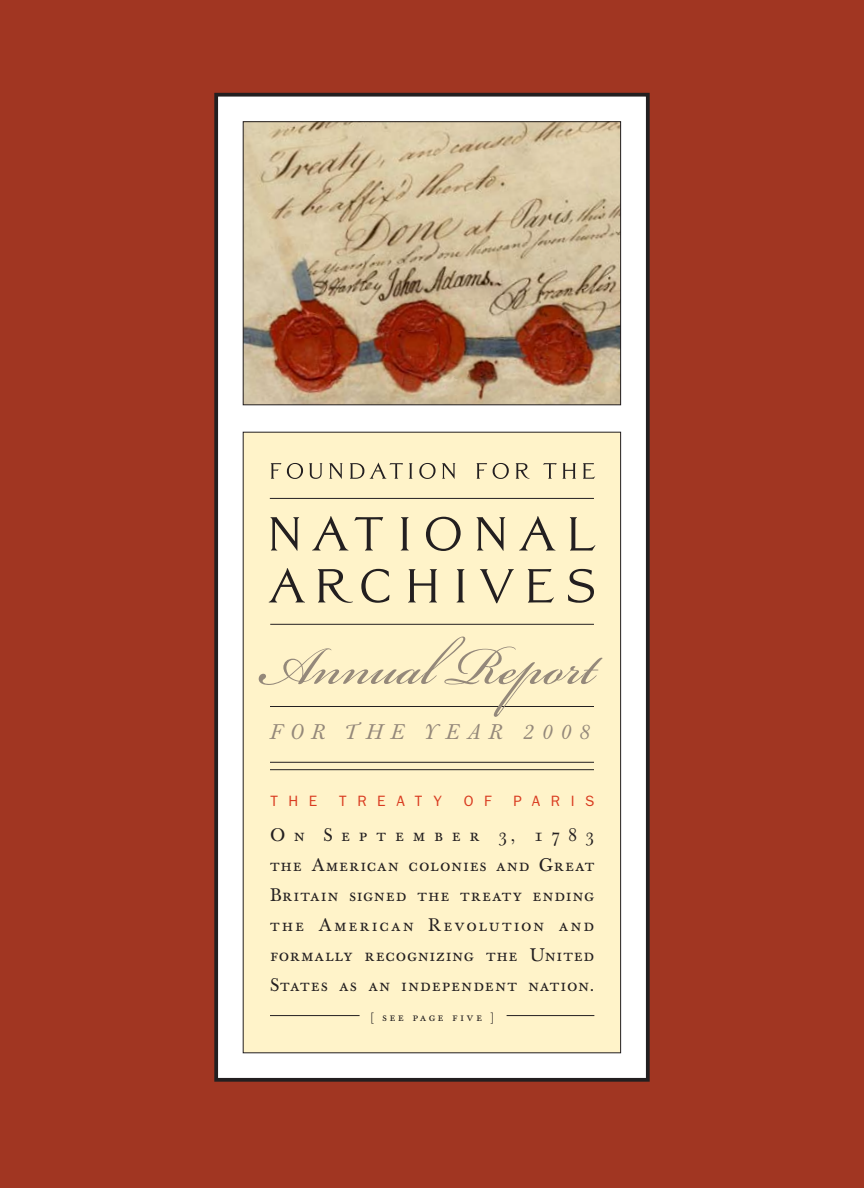
<style>
.page{position:relative;width:864px;height:1188px;background:#a13622}
.page>*{position:absolute;margin:0;border:0;box-sizing:border-box;transform-origin:0 0}
.t1{font:82.5px "Bickham Script MM 400";color:#94887a}
.t2{font:italic 21px "Baskerville Book BQ";letter-spacing:.39em;color:#94887a}
.t3{font:18px/30px "Baskerville Book BQ Reg SC";letter-spacing:.07em;color:#231f20;text-align:justify}
.t4{font:15px "Franklin Gothic";letter-spacing:.7em;color:#d93b20}
.t5{font:12px "Baskerville Book BQ Reg SC";letter-spacing:.22em;color:#231f20}
</style>
<div class="page">
<div style="left:216px;top:95px;width:432px;height:985px;background:#fff"></div>
<div style="left:214px;top:93px;width:436px;height:989px;border:4px solid #231f20"></div>
<img style="left:245px;top:124px;width:374px;height:279px">
<div style="left:243px;top:122px;width:378px;height:283px;border:1px solid #231f20"></div>
<div style="left:243px;top:432px;width:378px;height:621px;background:#fff3c9"></div>
<svg style="left:270px;top:517px;width:29px;height:34px"></svg>
<svg style="left:312px;top:516px;width:36px;height:35px"></svg>
<svg style="left:354px;top:517px;width:29px;height:34px"></svg>
<svg style="left:401px;top:517px;width:8px;height:34px"></svg>
<svg style="left:426px;top:517px;width:35px;height:34px"></svg>
<svg style="left:476px;top:517px;width:29px;height:34px"></svg>
<svg style="left:519px;top:516px;width:36px;height:35px"></svg>
<svg style="left:570px;top:517px;width:25px;height:34px"></svg>
<svg style="left:269px;top:568px;width:36px;height:35px"></svg>
<svg style="left:318px;top:569px;width:35px;height:34px"></svg>
<svg style="left:361px;top:569px;width:29px;height:34px"></svg>
<svg style="left:408px;top:569px;width:29px;height:34px"></svg>
<svg style="left:457px;top:569px;width:8px;height:34px"></svg>
<svg style="left:480px;top:569px;width:34px;height:34px"></svg>
<svg style="left:528px;top:569px;width:26px;height:34px"></svg>
<svg style="left:568px;top:569px;width:26px;height:34px"></svg>
<hr style="left:270px;top:624px;width:324px;height:1px;background:#231f20">
<hr style="left:270px;top:498px;width:324px;height:1px;background:#231f20">
<svg style="left:271px;top:463px;width:32px;height:16px"></svg>
<svg style="left:309px;top:463px;width:13px;height:16px"></svg>
<svg style="left:329px;top:463px;width:14px;height:16px"></svg>
<svg style="left:350px;top:463px;width:14px;height:16px"></svg>
<svg style="left:370px;top:463px;width:33px;height:16px"></svg>
<svg style="left:409px;top:463px;width:4px;height:16px"></svg>
<svg style="left:419px;top:463px;width:17px;height:16px"></svg>
<svg style="left:442px;top:463px;width:13px;height:16px"></svg>
<svg style="left:477px;top:463px;width:10px;height:16px"></svg>
<svg style="left:493px;top:463px;width:16px;height:16px"></svg>
<svg style="left:516px;top:463px;width:14px;height:16px"></svg>
<svg style="left:543px;top:463px;width:33px;height:16px"></svg>
<svg style="left:583px;top:463px;width:12px;height:16px"></svg>
<hr style="left:270px;top:706px;width:324px;height:1px;background:#231f20">
<hr style="left:270px;top:762px;width:324px;height:1px;background:#231f20">
<hr style="left:270px;top:769px;width:324px;height:1px;background:#231f20">
<hr style="left:270px;top:1015px;width:90px;height:1px;background:#231f20">
<hr style="left:507px;top:1015px;width:87px;height:1px;background:#231f20">
<h1 class="t1" style="left:257px;top:622px;width:340px">Annual Report</h1>
<p class="t2" style="left:269px;top:720px;width:321px">FOR THE YEAR 2008</p>
<p class="t4" style="left:270px;top:792px;width:48px">THE</p>
<p class="t4" style="left:339px;top:792px;width:104px">TREATY</p>
<p class="t4" style="left:464px;top:792px;width:29px">O F</p>
<p class="t4" style="left:513px;top:792px;width:82px">PARIS</p>
<p class="t3" style="left:270px;top:820px;width:325px">On September 3, 1783 the American colonies and Great Britain signed the treaty ending the American Revolution and formally recognizing the United States as an independent nation.</p>
<p class="t5" style="left:371px;top:1010px;width:125px">[ see page five ]</p>
</div>
